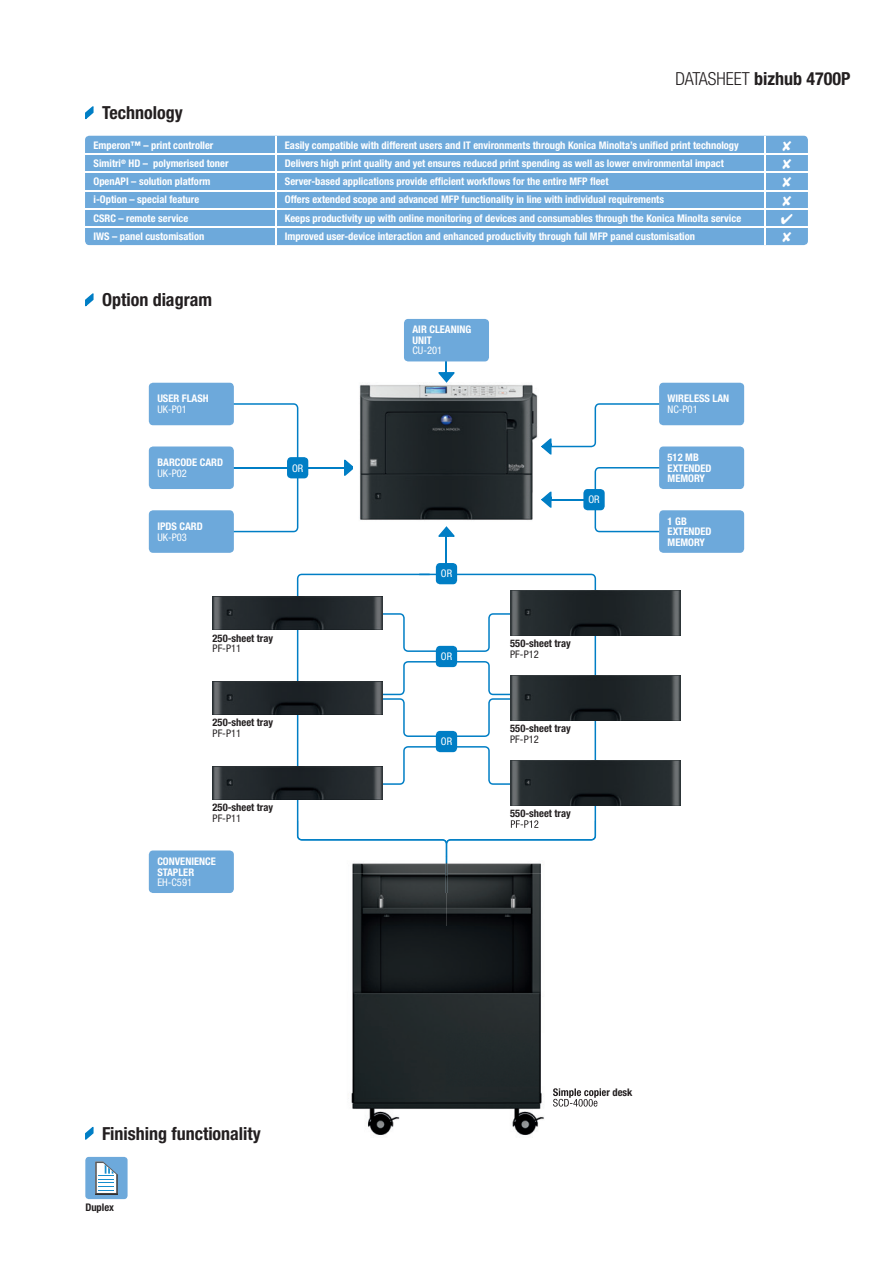
<style>
.page{position:relative;width:893px;height:1263px;background:#fff}
.page>*{position:absolute;margin:0;border:0;box-sizing:border-box;transform-origin:0 0}
.t1{font:700 condensed 18px "Helvetica Neue LTW1 G";color:#231f20}
.t2{font:700 condensed 10.5px/10.5px "Helvetica Neue LTW1 G";color:#fff}
.t3{font:700 condensed 10.5px "Helvetica Neue LTW1 G";color:#231f20}
.t4{font:condensed 10.5px "Helvetica Neue LTW1 G";color:#fff}
.t5{font:condensed 10.5px "Helvetica Neue LTW1 G";color:#231f20}
.s1{font-weight:300}
</style>
<div class="page">
<hr style="left:543px;top:499px;width:46px;height:1px;background:#007ec5">
<svg style="left:595px;top:467px;width:66px;height:65px"></svg>
<svg style="left:541px;top:403px;width:167px;height:51px"></svg>
<svg style="left:541px;top:492px;width:10px;height:16px"></svg>
<svg style="left:183px;top:403px;width:115px;height:129px"></svg>
<svg style="left:85px;top:106px;width:9px;height:13px"></svg>
<svg style="left:297px;top:574px;width:299px;height:246px"></svg>
<div style="left:149px;top:850px;width:85px;height:43px;background:#6da9db;border-radius:4px"></div>
<hr style="left:228px;top:467px;width:122px;height:1px;background:#007ec5">
<div style="left:149px;top:446px;width:85px;height:43px;background:#6da9db;border-radius:4px"></div>
<div style="left:149px;top:510px;width:85px;height:43px;background:#6da9db;border-radius:4px"></div>
<div style="left:149px;top:383px;width:85px;height:42px;background:#6da9db;border-radius:4px"></div>
<div style="left:436px;top:563px;width:21px;height:21px;background:#007ec5;border-radius:4px"></div>
<div style="left:436px;top:646px;width:21px;height:21px;background:#007ec5;border-radius:4px"></div>
<div style="left:436px;top:731px;width:21px;height:21px;background:#007ec5;border-radius:4px"></div>
<svg style="left:344px;top:460px;width:9px;height:16px"></svg>
<div style="left:659px;top:446px;width:85px;height:43px;background:#6da9db;border-radius:4px"></div>
<div style="left:659px;top:510px;width:85px;height:43px;background:#6da9db;border-radius:4px"></div>
<div style="left:659px;top:383px;width:85px;height:42px;background:#6da9db;border-radius:4px"></div>
<div style="left:287px;top:457px;width:21px;height:21px;background:#007ec5;border-radius:4px"></div>
<div style="left:583px;top:489px;width:22px;height:21px;background:#007ec5;border-radius:4px"></div>
<img style="left:213px;top:596px;width:170px;height:33px">
<img style="left:213px;top:682px;width:170px;height:32px">
<img style="left:213px;top:766px;width:170px;height:33px">
<img style="left:510px;top:590px;width:170px;height:45px">
<img style="left:510px;top:675px;width:170px;height:45px">
<img style="left:510px;top:760px;width:170px;height:45px">
<img style="left:359px;top:384px;width:179px;height:136px">
<svg style="left:438px;top:526px;width:16px;height:11px"></svg>
<svg style="left:85px;top:293px;width:9px;height:13px"></svg>
<img style="left:296px;top:820px;width:302px;height:316px">
<img style="left:297px;top:820px;width:149px;height:55px">
<img style="left:446px;top:820px;width:150px;height:37px">
<img style="left:446px;top:857px;width:1px;height:36px">
<img style="left:511px;top:820px;width:28px;height:8px">
<img style="left:553px;top:1088px;width:50px;height:10px">
<img style="left:553px;top:1099px;width:44px;height:7px">
<hr style="left:446px;top:531px;width:1px;height:34px;background:#007ec5">
<div style="left:85px;top:136px;width:723px;height:109px;background:#6da9db;border-radius:4px"></div>
<hr style="left:85px;top:154px;width:191px;height:1px;background:#fff">
<hr style="left:276px;top:154px;width:489px;height:1px;background:#fff">
<hr style="left:765px;top:154px;width:43px;height:1px;background:#fff">
<hr style="left:85px;top:172px;width:191px;height:1px;background:#fff">
<hr style="left:276px;top:172px;width:489px;height:1px;background:#fff">
<hr style="left:765px;top:172px;width:43px;height:1px;background:#fff">
<hr style="left:85px;top:190px;width:191px;height:1px;background:#fff">
<hr style="left:276px;top:190px;width:489px;height:1px;background:#fff">
<hr style="left:765px;top:190px;width:43px;height:1px;background:#fff">
<hr style="left:85px;top:208px;width:191px;height:1px;background:#fff">
<hr style="left:276px;top:208px;width:489px;height:1px;background:#fff">
<hr style="left:765px;top:208px;width:43px;height:1px;background:#fff">
<hr style="left:85px;top:226px;width:191px;height:2px;background:#fff">
<hr style="left:276px;top:226px;width:489px;height:2px;background:#fff">
<hr style="left:765px;top:226px;width:43px;height:2px;background:#fff">
<svg style="left:276px;top:136px;width:1px;height:109px"></svg>
<svg style="left:765px;top:136px;width:1px;height:109px"></svg>
<svg style="left:85px;top:1127px;width:9px;height:13px"></svg>
<div style="left:85px;top:1157px;width:43px;height:42px;background:#6da9db;border-radius:4px"></div>
<img style="left:95px;top:1161px;width:10px;height:2px">
<svg style="left:95px;top:1163px;width:23px;height:32px"></svg>
<svg style="left:438px;top:372px;width:16px;height:11px"></svg>
<hr style="left:446px;top:330px;width:1px;height:47px;background:#007ec5">
<div style="left:404px;top:319px;width:85px;height:42px;background:#6da9db;border-radius:4px"></div>
<h1 class="t1" style="left:102px;top:102px;width:82px">Technology</h1>
<h1 class="t1" style="left:676px;top:68px;width:176px"><span class="s1">DATASHEET</span> bizhub 4700P</h1>
<p class="t2" style="left:94px;top:140px;width:121px">Emperon™ – print controller</p>
<p class="t2" style="left:285px;top:140px;width:455px">Easily compatible with different users and IT environments through Konica Minolta’s unified print technology</p>
<p class="t2" style="left:94px;top:158px;width:136px">Simitri<sup>®</sup> HD – polymerised toner</p>
<p class="t2" style="left:285px;top:158px;width:440px">Delivers high print quality and yet ensures reduced print spending as well as lower environmental impact</p>
<p class="t2" style="left:94px;top:176px;width:118px">OpenAPI – solution platform</p>
<p class="t2" style="left:285px;top:176px;width:325px">Server-based applications provide efficient workflows for the entire MFP fleet</p>
<p class="t2" style="left:94px;top:194px;width:107px">i-Option – special feature</p>
<p class="t2" style="left:285px;top:194px;width:381px">Offers extended scope and advanced MFP functionality in line with individual requirements</p>
<p class="t2" style="left:94px;top:213px;width:96px">CSRC – remote service</p>
<p class="t2" style="left:285px;top:213px;width:458px">Keeps productivity up with online monitoring of devices and consumables through the Konica Minolta service</p>
<p class="t2" style="left:94px;top:231px;width:112px">IWS – panel customisation</p>
<p class="t2" style="left:285px;top:231px;width:412px">Improved user-device interaction and enhanced productivity through full MFP panel customisation</p>
<h1 class="t1" style="left:102px;top:289px;width:112px">Option diagram</h1>
<p class="t2" style="left:157px;top:394px;width:53px">USER FLASH</p>
<p class="t4" style="left:157px;top:403px;width:31px">UK-P01</p>
<p class="t2" style="left:157px;top:457px;width:67px">BARCODE CARD</p>
<p class="t4" style="left:157px;top:467px;width:31px">UK-P02</p>
<p class="t2" style="left:157px;top:521px;width:47px">IPDS CARD</p>
<p class="t4" style="left:157px;top:531px;width:31px">UK-P03</p>
<p class="t4" style="left:292px;top:462px;width:13px">OR</p>
<p class="t3" style="left:213px;top:632px;width:62px">250-sheet tray</p>
<p class="t5" style="left:213px;top:642px;width:30px">PF-P11</p>
<p class="t3" style="left:213px;top:716px;width:62px">250-sheet tray</p>
<p class="t5" style="left:213px;top:727px;width:30px">PF-P11</p>
<p class="t3" style="left:213px;top:801px;width:62px">250-sheet tray</p>
<p class="t5" style="left:213px;top:812px;width:30px">PF-P11</p>
<p class="t2" style="left:157px;top:856px;width:60px">CONVENIENCE<br>STAPLER</p>
<p class="t4" style="left:157px;top:876px;width:36px">EH-C591</p>
<h1 class="t1" style="left:102px;top:1122px;width:160px">Finishing functionality</h1>
<p class="t3" style="left:85px;top:1201px;width:30px">Duplex</p>
<p class="t2" style="left:412px;top:324px;width:60px">AIR CLEANING<br>UNIT</p>
<p class="t4" style="left:412px;top:345px;width:31px">CU-201</p>
<p class="t4" style="left:441px;top:567px;width:13px">OR</p>
<p class="t4" style="left:441px;top:650px;width:13px">OR</p>
<p class="t4" style="left:441px;top:735px;width:13px">OR</p>
<p class="t4" style="left:588px;top:493px;width:13px">OR</p>
<p class="t3" style="left:510px;top:637px;width:62px">550-sheet tray</p>
<p class="t5" style="left:510px;top:648px;width:30px">PF-P12</p>
<p class="t3" style="left:510px;top:722px;width:62px">550-sheet tray</p>
<p class="t5" style="left:510px;top:733px;width:30px">PF-P12</p>
<p class="t3" style="left:510px;top:807px;width:62px">550-sheet tray</p>
<p class="t2" style="left:668px;top:394px;width:63px">WIRELESS LAN</p>
<p class="t4" style="left:668px;top:403px;width:32px">NC-P01</p>
<p class="t2" style="left:668px;top:452px;width:45px">512 MB<br>EXTENDED<br>MEMORY</p>
<p class="t2" style="left:668px;top:516px;width:45px">1 GB<br>EXTENDED<br>MEMORY</p>
</div>
